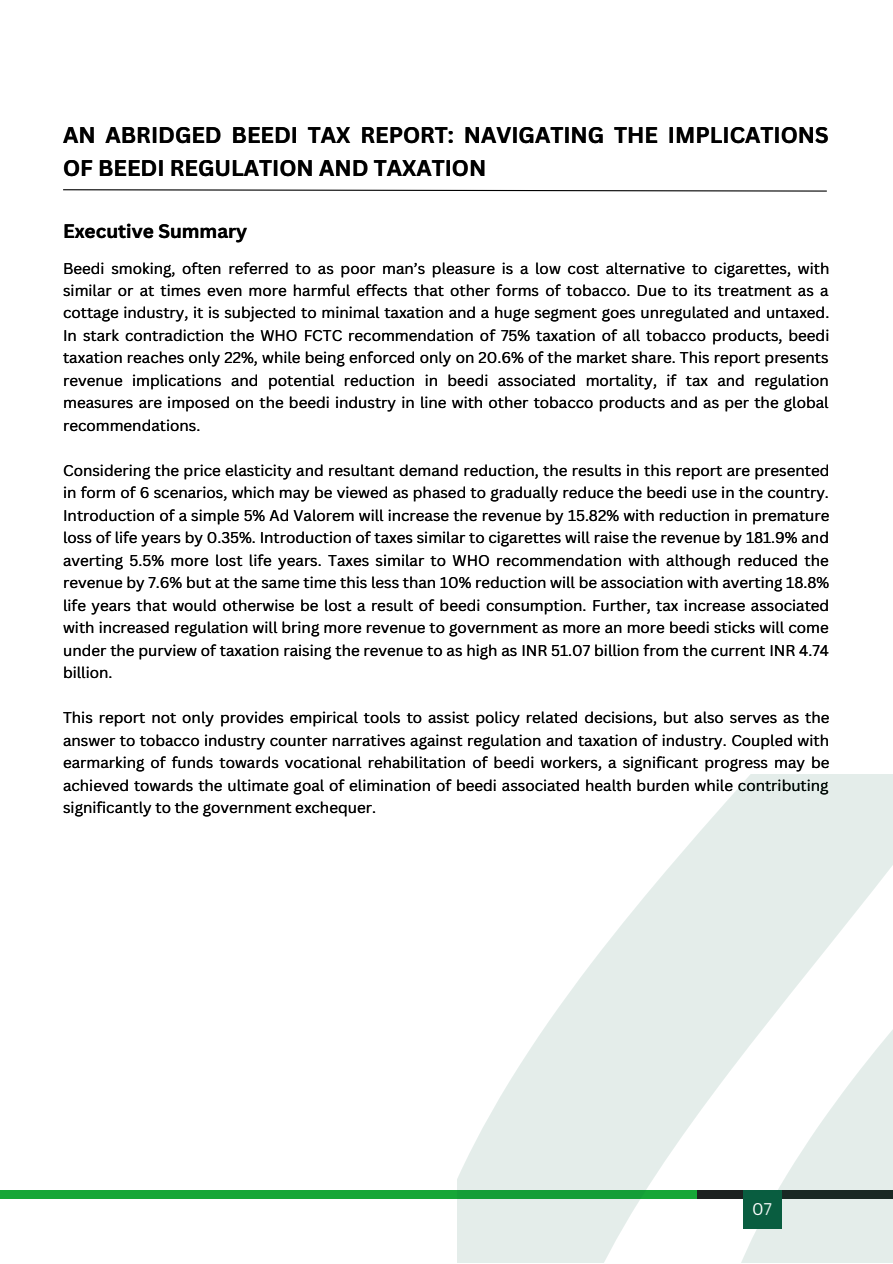
<style>
.page{position:relative;width:893px;height:1264px;background:#fff}
.page>*{position:absolute;margin:0;border:0;box-sizing:border-box;transform-origin:0 0}
.t1{font:700 22.05px/32.5px "Canva Sans";color:#000}
.t2{font:700 19.05px "Canva Sans";color:#000}
.t3{font:16.5px "Canva Sans";color:#fff}
.t4{font:15.15px/22.5px "Canva Sans";color:#000;text-align:justify}
</style>
<div class="page">
<div style="left:0;top:1190px;width:733px;height:8px;background:#16a637"></div>
<svg style="left:458px;top:775px;width:434px;height:487px;fill:#e4edea"></svg>
<svg style="left:63px;top:189px;width:764px;height:3px"></svg>
<p class="t1" style="left:63px;top:118px;width:767px">AN ABRIDGED BEEDI TAX REPORT: NAVIGATING THE IMPLICATIONS<br>OF BEEDI REGULATION AND TAXATION</p>
<p class="t2" style="left:63px;top:217px;width:185px">Executive Summary</p>
<p class="t4" style="left:63px;top:256px;width:767px">Beedi smoking, often referred to as poor man’s pleasure is a low cost alternative to cigarettes, with similar or at times even more harmful effects that other forms of tobacco. Due to its treatment as a cottage industry, it is subjected to minimal taxation and a huge segment goes unregulated and untaxed.<br>In stark contradiction the WHO FCTC recommendation of 75% taxation of all tobacco products, beedi taxation reaches only 22%, while being enforced only on 20.6% of the market share. This report presents revenue implications and potential reduction in beedi associated mortality, if tax and regulation measures are imposed on the beedi industry in line with other tobacco products and as per the global recommendations.</p>
<p class="t4" style="left:63px;top:459px;width:767px">Considering the price elasticity and resultant demand reduction, the results in this report are presented in form of 6 scenarios, which may be viewed as phased to gradually reduce the beedi use in the country.<br>Introduction of a simple 5% Ad Valorem will increase the revenue by 15.82% with reduction in premature loss of life years by 0.35%. Introduction of taxes similar to cigarettes will raise the revenue by 181.9% and averting 5.5% more lost life years. Taxes similar to WHO recommendation with although reduced the revenue by 7.6% but at the same time this less than 10% reduction will be association with averting 18.8% life years that would otherwise be lost a result of beedi consumption. Further, tax increase associated with increased regulation will bring more revenue to government as more an more beedi sticks will come under the purview of taxation raising the revenue to as high as INR 51.07 billion from the current INR 4.74 billion.</p>
<p class="t4" style="left:63px;top:706px;width:767px">This report not only provides empirical tools to assist policy related decisions, but also serves as the answer to tobacco industry counter narratives against regulation and taxation of industry. Coupled with earmarking of funds towards vocational rehabilitation of beedi workers, a significant progress may be achieved towards the ultimate goal of elimination of beedi associated health burden while contributing significantly to the government exchequer.</p>
<p class="t3" style="left:752px;top:1197px;width:21px">07</p>
</div>
